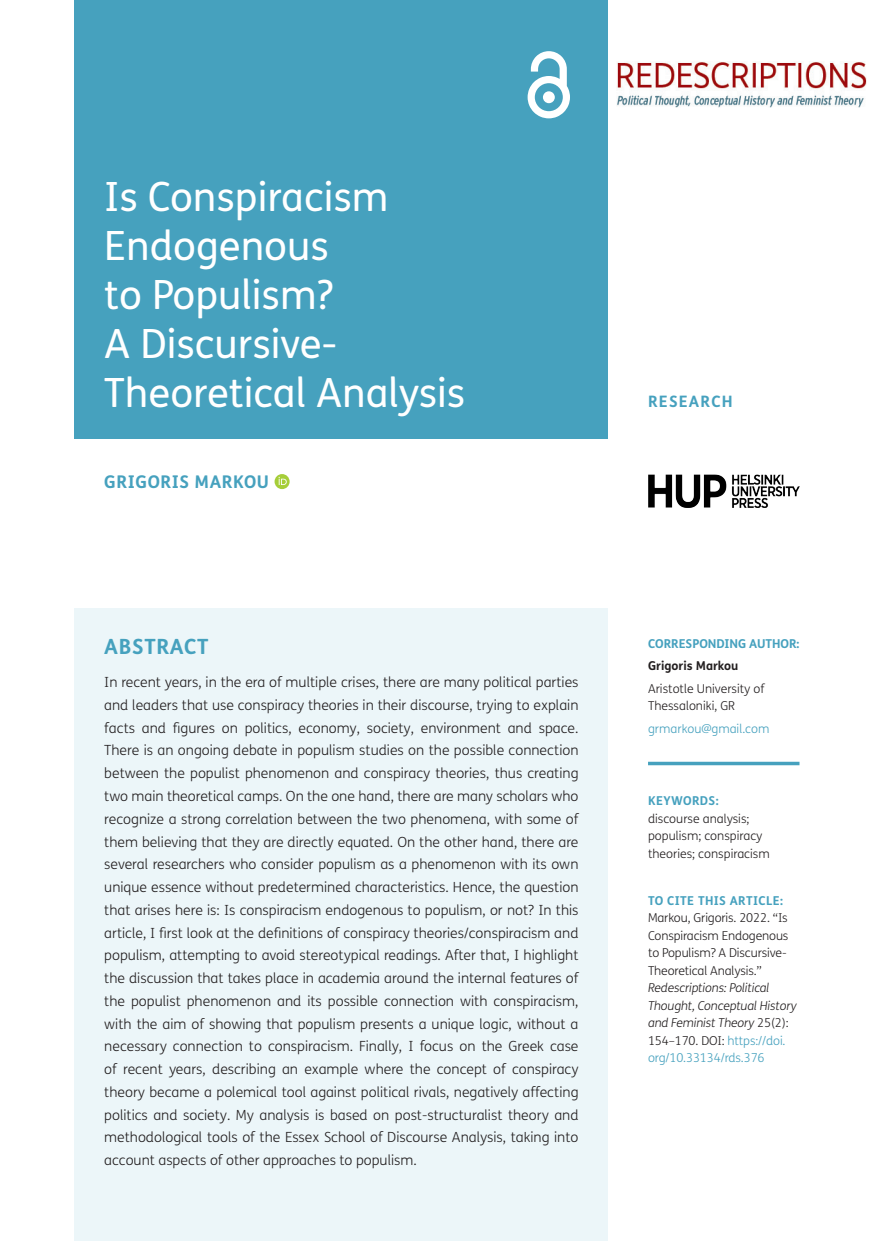
<style>
.page{position:relative;width:874px;height:1241px;background:#fff}
.page>*{position:absolute;margin:0;border:0;box-sizing:border-box;transform-origin:0 0}
.Article_Title{font:40.25px/49px "FS Me";color:#fff}
.t1{font:700 21px "FS Me";letter-spacing:.03em;color:#46a1be}
.Cover_Authors{font:700 17.5px "FS Me";letter-spacing:.03em;color:#46a1be}
.t2{font:700 15.75px "FS Me";letter-spacing:.075em;color:#46a1be}
.Abstract_Copy{font:300 14px/22.8px "FS Me";color:#231f20;text-align:justify}
.t3{font:300 12.25px/17.5px "FS Me";color:#231f20}
.t4{font:italic 300 12.25px/17.5px "FS Me";letter-spacing:-.01em;color:#231f20}
.t5{font:700 12.25px "FS Me";letter-spacing:.015em;color:#46a1be}
.t6{font:700 12.25px "FS Me";letter-spacing:-.005em;color:#46a1be}
.t7{font:300 12.25px "FS Me";color:#46a1be}
.t8{font:700 12.25px "FS Me";color:#231f20}
.s1{font-style:normal}
.s2{font-style:normal;color:#46a1be}
</style>
<div class="page">
<div style="left:74px;top:0;width:534px;height:438px;background:#46a1be"></div>
<svg style="left:527px;top:51px;width:42px;height:67px"></svg>
<img style="left:648px;top:474px;width:151px;height:33px">
<img style="left:617px;top:62px;width:248px;height:46px">
<svg style="left:648px;top:761px;width:151px;height:4px"></svg>
<div style="left:74px;top:609px;width:534px;height:631px;background:#ecf6f9"></div>
<div style="left:274px;top:474px;width:15px;height:15px;background:#a6ce39;border-radius:50%"></div>
<svg style="left:278px;top:476px;width:8px;height:9px"></svg>
<h1 class="Article_Title" style="left:104px;top:173px;width:362px">Is Conspiracism<br>Endogenous<br>to Populism?<br>A Discursive-<br>Theoretical Analysis</h1>
<p class="Cover_Authors" style="left:104px;top:470px;width:166px">GRIGORIS MARKOU</p>
<h1 class="t1" style="left:104px;top:634px;width:106px">ABSTRACT</h1>
<p class="Abstract_Copy" style="left:104px;top:671px;width:475px">In recent years, in the era of multiple crises, there are many political parties and leaders that use conspiracy theories in their discourse, trying to explain facts and figures on politics, economy, society, environment and space.<br>There is an ongoing debate in populism studies on the possible connection between the populist phenomenon and conspiracy theories, thus creating two main theoretical camps. On the one hand, there are many scholars who recognize a strong correlation between the two phenomena, with some of them believing that they are directly equated. On the other hand, there are several researchers who consider populism as a phenomenon with its own unique essence without predetermined characteristics. Hence, the question that arises here is: Is conspiracism endogenous to populism, or not? In this article, I first look at the definitions of conspiracy theories/conspiracism and populism, attempting to avoid stereotypical readings. After that, I highlight the discussion that takes place in academia around the internal features of the populist phenomenon and its possible connection with conspiracism, with the aim of showing that populism presents a unique logic, without a necessary connection to conspiracism. Finally, I focus on the Greek case of recent years, describing an example where the concept of conspiracy theory became a polemical tool against political rivals, negatively affecting politics and society. My analysis is based on post-structuralist theory and methodological tools of the Essex School of Discourse Analysis, taking into account aspects of other approaches to populism.</p>
<p class="t2" style="left:647px;top:391px;width:86px">RESEARCH</p>
<p class="t6" style="left:647px;top:635px;width:153px">CORRESPONDING AUTHOR:</p>
<p class="t8" style="left:647px;top:658px;width:92px">Grigoris Markou</p>
<p class="t3" style="left:647px;top:680px;width:118px">Aristotle University of<br>Thessaloniki, GR</p>
<p class="t7" style="left:647px;top:721px;width:123px">grmarkou@gmail.com</p>
<p class="t5" style="left:647px;top:792px;width:72px">KEYWORDS:</p>
<p class="t3" style="left:647px;top:809px;width:123px">discourse analysis; populism; conspiracy theories; conspiracism</p>
<p class="t5" style="left:647px;top:892px;width:136px">TO CITE THIS ARTICLE:</p>
<p class="t3" style="left:647px;top:909px;width:142px">Markou, Grigoris. 2022. “Is<br>Conspiracism Endogenous to Populism? A Discursive-<br>Theoretical Analysis.”</p>
<p class="t4" style="left:647px;top:979px;width:150px">Redescriptions: Political<br>Thought, Conceptual History and Feminist Theory <span class="s1">25(2):<br>154–170. DOI:</span> <span class="s2">https://doi. org/10.33134/rds.376</span></p>
</div>
